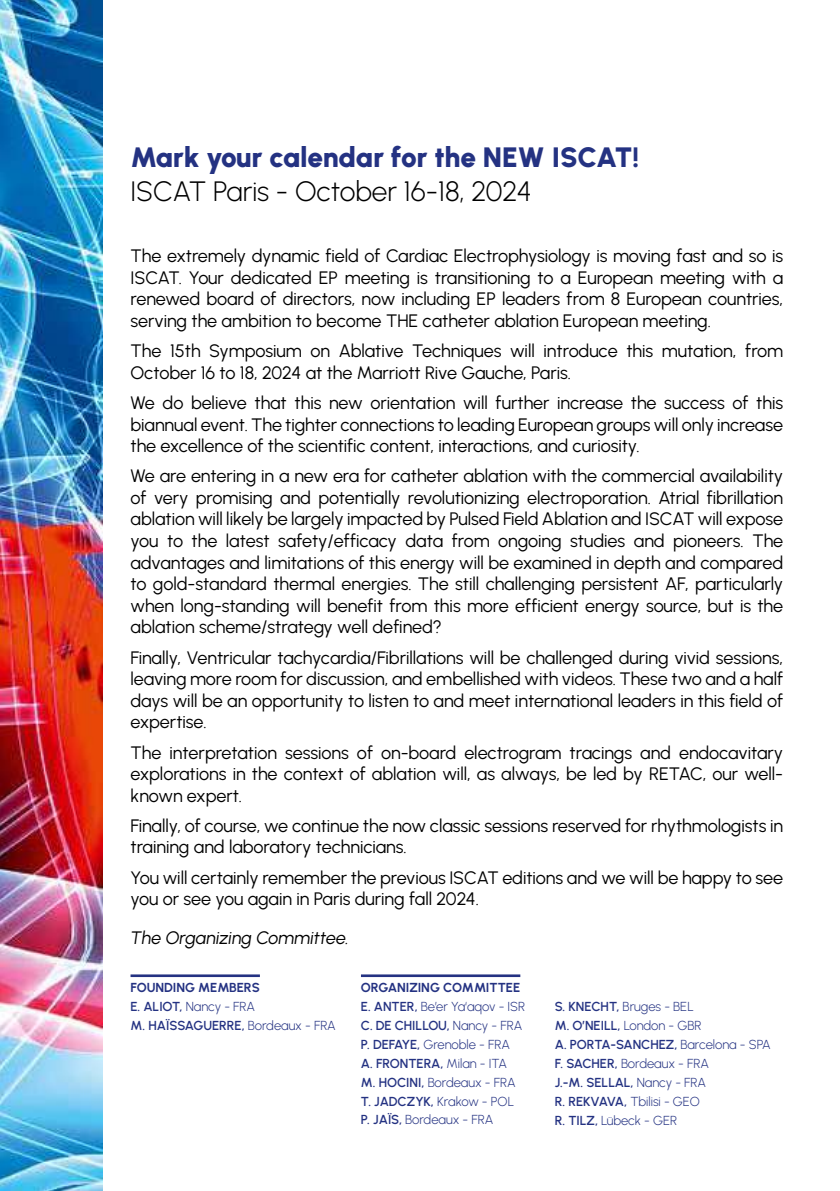
<style>
.page{position:relative;width:840px;height:1191px;background:#fff}
.page>*{position:absolute;margin:0;border:0;box-sizing:border-box;transform-origin:0 0}
.t1{font:900 28px "Urbanist";letter-spacing:-.01em;color:#243282}
.t2{font:300 28px "Urbanist";letter-spacing:-.005em;color:#000}
.t3{font:18px/21.6px "Urbanist";letter-spacing:-.005em;color:#000;text-align:justify}
.t4{font:italic 18px "Urbanist";color:#000}
.t5{font:300 13px/19px "Urbanist";letter-spacing:-.005em;color:#243282}
.t6{font:600 13px/19px "Urbanist";color:#243282}
.s1{font-weight:700}
.s2{font-weight:600}
.s3{font-weight:300}
</style>
<div class="page">
<img style="left:0;top:0;width:102px;height:1191px">
<hr style="left:361px;top:974px;width:159px;height:3px;background:#243282">
<hr style="left:130px;top:974px;width:130px;height:3px;background:#243282">
<h1 class="t1" style="left:130px;top:139px;width:510px">Mark your calendar for the NEW ISCAT!</h1>
<h1 class="t2" style="left:130px;top:172px;width:402px">ISCAT Paris - October 16-18, 2024</h1>
<p class="t3" style="left:130px;top:245px;width:653px">The extremely dynamic field of Cardiac Electrophysiology is moving fast and so is ISCAT. Your dedicated EP meeting is transitioning to a European meeting with a renewed board of directors, now including EP leaders from 8 European countries, serving the ambition to become THE catheter ablation European meeting.</p>
<p class="t3" style="left:130px;top:339px;width:653px">The 15th Symposium on Ablative Techniques will introduce this mutation, from<br>October 16 to 18, 2024 at the Marriott Rive Gauche, Paris.</p>
<p class="t3" style="left:130px;top:391px;width:653px">We do believe that this new orientation will further increase the success of this biannual event. The tighter connections to leading European groups will only increase the excellence of the scientific content, interactions, and curiosity.</p>
<p class="t3" style="left:130px;top:464px;width:653px">We are entering in a new era for catheter ablation with the commercial availability of very promising and potentially revolutionizing electroporation. Atrial fibrillation ablation will likely be largely impacted by Pulsed Field Ablation and ISCAT will expose you to the latest safety/efficacy data from ongoing studies and pioneers. The advantages and limitations of this energy will be examined in depth and compared to gold-standard thermal energies. The still challenging persistent AF, particularly when long-standing will benefit from this more efficient energy source, but is the ablation scheme/strategy well defined?</p>
<p class="t3" style="left:130px;top:646px;width:654px">Finally, Ventricular tachycardia/Fibrillations will be challenged during vivid sessions, leaving more room for discussion, and embellished with videos. These two and a half days will be an opportunity to listen to and meet international leaders in this field of expertise.</p>
<p class="t3" style="left:130px;top:741px;width:653px">The interpretation sessions of on-board electrogram tracings and endocavitary explorations in the context of ablation will, as always, be led by RETAC, our well&shy;known expert.</p>
<p class="t3" style="left:130px;top:814px;width:653px">Finally, of course, we continue the now classic sessions reserved for rhythmologists in training and laboratory technicians.</p>
<p class="t3" style="left:130px;top:866px;width:653px">You will certainly remember the previous ISCAT editions and we will be happy to see you or see you again in Paris during fall 2024.</p>
<p class="t4" style="left:130px;top:925px;width:220px">The Organizing Committee.</p>
<p class="t5" style="left:361px;top:977px;width:166px"><span class="s1">ORGANIZING COMMITTEE<br></span><span class="s2">E. ANTER,</span> Be’er Ya‘aqov - ISR<br><span class="s2">C. DE CHILLOU,</span> Nancy - FRA<br><span class="s2">P. DEFAYE,</span> Grenoble - FRA<br><span class="s2">A. FRONTERA,</span> Milan - ITA<br><span class="s2">M. HOCINI,</span> Bordeaux - FRA<br><span class="s2">T. JADCZYK,</span> Krakow - POL<br><span class="s2">P. JAÏS,</span> Bordeaux - FRA</p>
<p class="t6" style="left:130px;top:977px;width:207px"><span class="s1">FOUNDING MEMBERS<br></span>E. ALIOT, <span class="s3">Nancy - FRA<br></span>M. HAÏSSAGUERRE, <span class="s3">Bordeaux - FRA</span></p>
<p class="t5" style="left:554px;top:997px;width:217px"><span class="s2">S. KNECHT,</span> Bruges - BEL<br><span class="s2">M. O’NEILL,</span> London - GBR<br><span class="s2">A. PORTA-SANCHEZ,</span> Barcelona - SPA<br><span class="s2">F. SACHER,</span> Bordeaux - FRA<br><span class="s2">J.-M. SELLAL,</span> Nancy - FRA<br><span class="s2">R. REKVAVA,</span> Tbilisi - GEO<br><span class="s2">R. TILZ,</span> Lübeck - GER</p>
</div>
